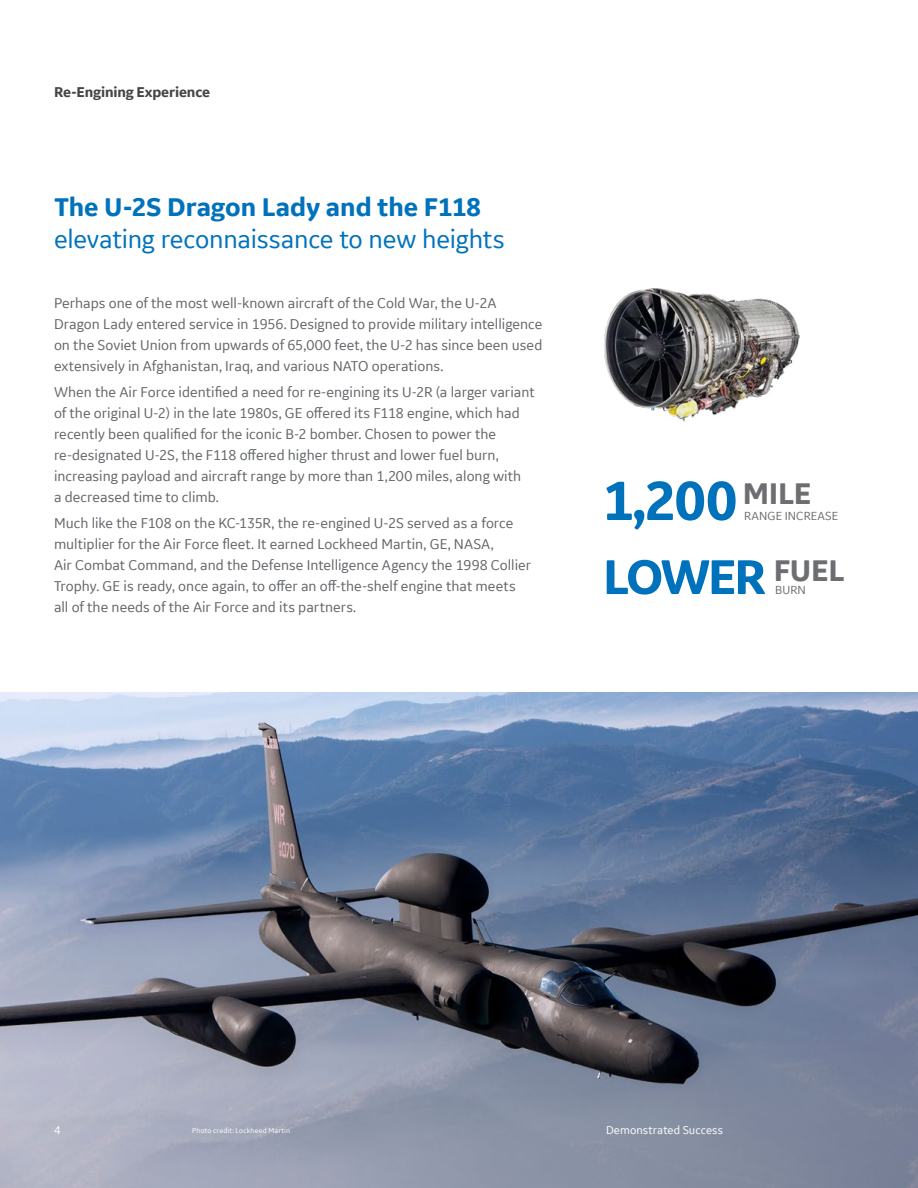
<style>
.page{position:relative;width:918px;height:1188px;background:#fff}
.page>*{position:absolute;margin:0;border:0;box-sizing:border-box;transform-origin:0 0}
.t1{font:700 57.75px "GE Inspira Sans";color:#0072bc}
.t2{font:700 51px "GE Inspira Sans";letter-spacing:-.065em;color:#0072bc}
.t3{font:700 31.5px "GE Inspira Sans";letter-spacing:-.01em;color:#6d6e71}
.t4{font:27px "GE Inspira Sans";letter-spacing:-.01em;color:#0072bc}
.t5{font:700 27px "GE Inspira Sans";color:#0072bc}
.t6{font:15px/21px "GE Inspira Sans";color:#63666a}
.t7{font:700 15px "GE Inspira Sans";letter-spacing:-.01em;color:#454545}
.t8{font:12.45px "GE Inspira Sans";letter-spacing:.01em;color:#6d6e71}
.t9{font:12px "GE Inspira Sans";letter-spacing:.005em;color:#fff}
.t10{font:7.5px "GE Inspira Sans";letter-spacing:.02em;color:#fff}
</style>
<div class="page">
<img style="left:0;top:693px;width:918px;height:495px">
<img style="left:604px;top:288px;width:196px;height:134px">
<p class="t7" style="left:54px;top:83px;width:158px">Re-Engining Experience</p>
<h3 class="t5" style="left:54px;top:190px;width:428px">The U-2S Dragon Lady and the F118</h3>
<h3 class="t4" style="left:54px;top:222px;width:452px">elevating reconnaissance to new heights</h3>
<p class="t6" style="left:54px;top:292px;width:490px">Perhaps one of the most well-known aircraft of the Cold War, the U-2A Dragon Lady entered service in 1956. Designed to provide military intelligence on the Soviet Union from upwards of 65,000 feet, the U-2 has since been used extensively in Afghanistan, Iraq, and various NATO operations.</p>
<p class="t6" style="left:54px;top:381px;width:482px">When the Air Force identified a need for re-engining its U-2R (a larger variant of the original U-2) in the late 1980s, GE offered its F118 engine, which had recently been qualified for the iconic B-2 bomber. Chosen to power the re-designated U-2S, the F118 offered higher thrust and lower fuel burn, increasing payload and aircraft range by more than 1,200 miles, along with<br>a decreased time to climb.</p>
<p class="t6" style="left:54px;top:512px;width:479px">Much like the F108 on the KC-135R, the re-engined U-2S served as a force multiplier for the Air Force fleet. It earned Lockheed Martin, GE, NASA,<br>Air Combat Command, and the Defense Intelligence Agency the 1998 Collier Trophy. GE is ready, once again, to offer an off-the-shelf engine that meets all of the needs of the Air Force and its partners.</p>
<h1 class="t1" style="left:603px;top:465px;width:136px">1,200</h1>
<h2 class="t2" style="left:603px;top:545px;width:165px">LOWER</h2>
<h3 class="t3" style="left:743px;top:474px;width:70px">MILE</h3>
<p class="t8" style="left:744px;top:508px;width:96px">RANGE INCREASE</p>
<h3 class="t3" style="left:774px;top:551px;width:73px">FUEL</h3>
<p class="t8" style="left:775px;top:582px;width:32px">BURN</p>
<p class="t9" style="left:54px;top:1122px;width:8px">4</p>
<p class="t10" style="left:192px;top:1126px;width:99px">Photo credit: Lockheed Martin</p>
<p class="t9" style="left:606px;top:1122px;width:119px">Demonstrated Success</p>
</div>
